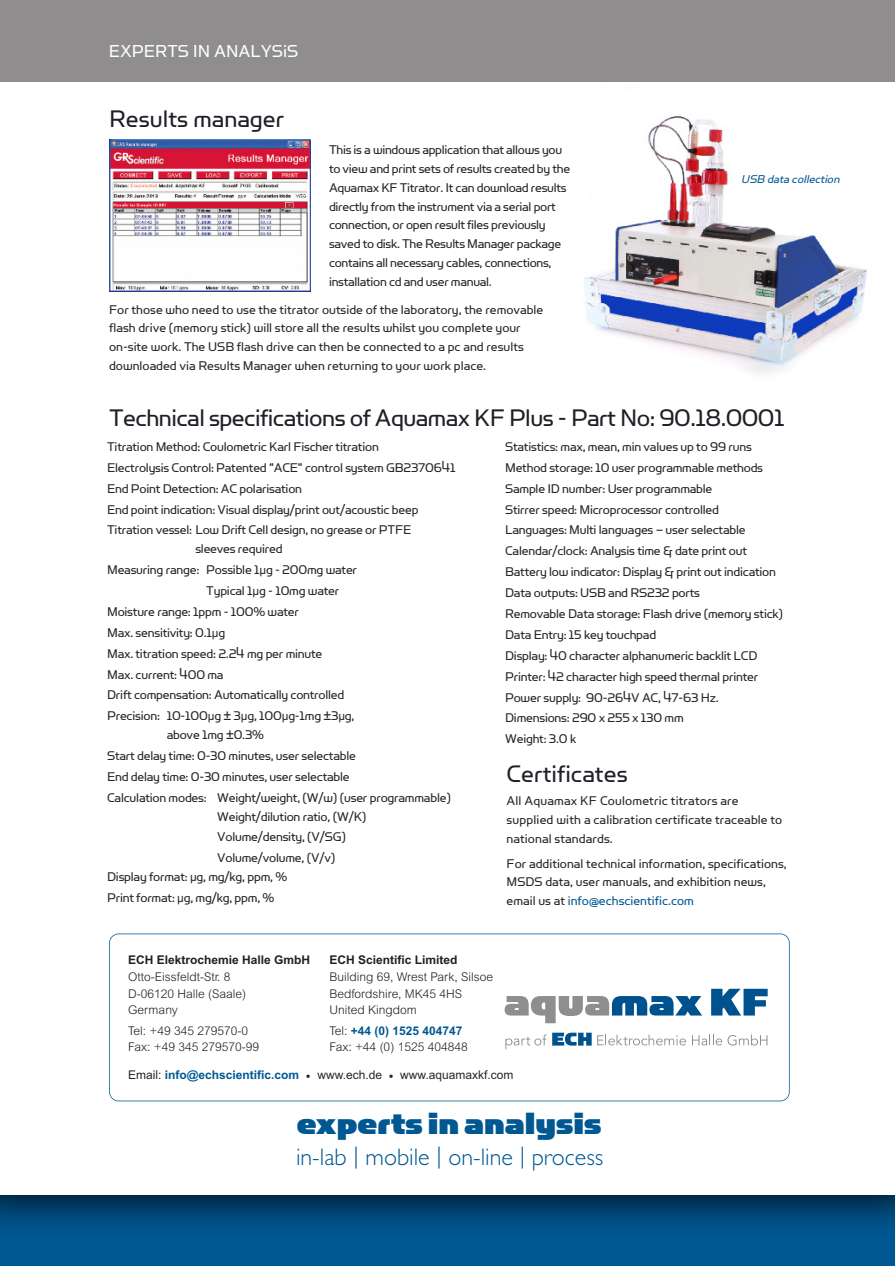
<style>
.page{position:relative;width:895px;height:1266px;background:#fff}
.page>*{position:absolute;margin:0;border:0;box-sizing:border-box;transform-origin:0 0}
.t1{font:33px "Simian Display Gorilla";color:#005893}
.t2{font:27px "Simian Display Orangutan";letter-spacing:-.02em;color:#211e27}
.t3{font:27px "Simian Display Orangutan";color:#211e27}
.t4{font:300 24px "Gill Sans";color:#005893}
.t5{font:19.5px "Simian Display Orangutan";color:#fff}
.t6{font:14.25px/20.9px "Simian Display Orangutan";letter-spacing:-.015em;color:#272526}
.t7{font:14.25px/18.8px "Simian Display Orangutan";letter-spacing:.005em;color:#272526}
.t8{font:italic 12.75px "Simian Display Orangutan";color:#005893}
.t9{font:300 12px/16.5px "Arial";color:#211e27}
.t10{font:12px "Arial";color:#272526}
.t11{font:700 12px "Arial";color:#211e27}
.s1{font-family:"Arial";font-size:11.7px}
.s2{font-family:"Arial"}
.s3{color:#005893}
.s4{font-weight:700;color:#005893}
.s5{font-size:13.5px}
</style>
<div class="page">
<div style="left:0;top:1193px;width:895px;height:72px;background:#005893"></div>
<img style="left:0;top:1194px;width:895px;height:31px">
<div style="left:0;top:1123px;width:895px;height:71px;background:#fff"></div>
<div style="left:0;top:0;width:895px;height:82px;background:#8f8d8e"></div>
<img style="left:584px;top:116px;width:283px;height:258px">
<img style="left:109px;top:140px;width:202px;height:151px">
<div style="left:109px;top:933px;width:681px;height:168px;border:2px solid #005893;border-radius:9px"></div>
<svg style="left:505px;top:1032px;width:181px;height:17px"></svg>
<svg style="left:692px;top:1034px;width:75px;height:11px"></svg>
<svg style="left:505px;top:996px;width:197px;height:27px"></svg>
<svg style="left:711px;top:988px;width:57px;height:27px"></svg>
<h3 class="t5" style="left:109px;top:39px;width:191px">EXPERTS IN ANALYSiS</h3>
<h2 class="t3" style="left:109px;top:102px;width:177px">Results manager</h2>
<p class="t6" style="left:329px;top:140px;width:243px;line-height:18.8px">This is a windows application that allows you to view and print sets of results created by the Aquamax KF Titrator. It can download results directly from the instrument via a serial port connection, or open result files previously saved to disk. The Results Manager package contains all necessary cables, connections, installation cd and user manual.</p>
<p class="t6" style="left:109px;top:299px;width:436px;line-height:18.8px">For those who need to use the titrator outside of the laboratory, the removable flash drive (memory stick) will store all the results whilst you complete your on-site work. The USB flash drive can then be connected to a pc and results downloaded via Results Manager when returning to your work place.</p>
<p class="t8" style="left:741px;top:171px;width:101px">USB data collection</p>
<h2 class="t2" style="left:109px;top:401px;width:677px">Technical specifications of Aquamax KF Plus - Part No: 90.18.0001</h2>
<p class="t6" style="left:107px;top:435px;width:350px">Titration Method: Coulometric Karl Fischer titration<br>Electrolysis Control: Patented “ACE” control system GB2370641<br>End Point Detection: AC polarisation<br>End point indication: Visual display/print out/acoustic beep Titration vessel: Low Drift Cell design, no grease or PTFE</p>
<p class="t6" style="left:195px;top:537px;width:89px">sleeves required</p>
<p class="t6" style="left:107px;top:558px;width:251px">Measuring range: Possible 1<span class="s1">µ</span>g - 200mg water</p>
<p class="t6" style="left:206px;top:579px;width:135px">Typical 1<span class="s1">µ</span>g - 10mg water</p>
<p class="t6" style="left:107px;top:600px;width:193px">Moisture range: 1ppm - 100% water</p>
<p class="t6" style="left:107px;top:621px;width:120px">Max. sensitivity: 0.1<span class="s1">µ</span>g</p>
<p class="t6" style="left:107px;top:642px;width:217px">Max. titration speed: 2.24 mg per minute</p>
<p class="t6" style="left:107px;top:663px;width:118px">Max. current: 400 ma</p>
<p class="t6" style="left:107px;top:684px;width:239px">Drift compensation: Automatically controlled</p>
<p class="t6" style="left:107px;top:704px;width:249px">Precision: 10-100<span class="s1">µ</span>g <span class="s2">±</span> 3<span class="s1">µ</span>g, 100<span class="s1">µ</span>g-1mg <span class="s2">±</span>3<span class="s1">µ</span>g,</p>
<p class="t6" style="left:107px;top:723px;width:345px;text-indent:60px">above 1mg <span class="s2">±</span>0.3%<br>Start delay time: 0-30 minutes, user selectable<br>End delay time: 0-30 minutes, user selectable<br>Calculation modes: Weight/weight, (W/w) (user programmable)</p>
<p class="t6" style="left:217px;top:805px;width:151px">Weight/dilution ratio, (W/K)<br>Volume/density, (V/SG)<br>Volume/volume, (V/v)</p>
<p class="t6" style="left:107px;top:865px;width:182px">Display format: <span class="s1">µ</span>g, mg/kg, ppm, %<br>Print format: <span class="s1">µ</span>g, mg/kg, ppm, %</p>
<p class="t6" style="left:505px;top:435px;width:280px">Statistics: max, mean, min values up to 99 runs Method storage: 10 user programmable methods Sample ID number: User programmable<br>Stirrer speed: Microprocessor controlled Languages: Multi languages – user selectable Calendar/clock: Analysis time &amp; date print out Battery low indicator: Display &amp; print out indication Data outputs: USB and RS232 ports<br>Removable Data storage: Flash drive (memory stick)<br>Data Entry: 15 key touchpad<br>Display: 40 character alphanumeric backlit LCD Printer: 42 character high speed thermal printer Power supply: 90-264V AC, 47-63 Hz.<br>Dimensions: 290 x 255 x 130 mm<br>Weight: 3.0 k</p>
<h2 class="t3" style="left:507px;top:756px;width:123px">Certificates</h2>
<p class="t7" style="left:507px;top:790px;width:277px">All Aquamax KF Coulometric titrators are supplied with a calibration certificate traceable to national standards.</p>
<p class="t6" style="left:507px;top:853px;width:282px;line-height:18.8px">For additional technical information, specifications,<br>MSDS data, user manuals, and exhibition news, email us at <span class="s3">info@echscientific.com</span></p>
<p class="t11" style="left:128px;top:953px;width:184px">ECH Elektrochemie Halle GmbH</p>
<p class="t9" style="left:128px;top:969px;width:120px">Otto-Eissfeldt-Str. 8<br>D-06120 Halle (Saale)<br>Germany</p>
<p class="t9" style="left:128px;top:1023px;width:133px">Tel: +49 345 279570-0<br>Fax: +49 345 279570-99</p>
<p class="t11" style="left:329px;top:953px;width:130px">ECH Scientific Limited</p>
<p class="t9" style="left:329px;top:969px;width:165px">Building 69, Wrest Park, Silsoe<br>Bedfordshire, MK45 4HS<br>United Kingdom</p>
<p class="t9" style="left:329px;top:1023px;width:140px">Tel: <span class="s4">+44 (0) 1525 404747<br></span>Fax: +44 (0) 1525 404848</p>
<p class="t10" style="left:128px;top:1068px;width:387px">Email: <span class="s4">info@echscientific.com</span> <span class="s5">•</span> www.ech.de <span class="s5">•</span> www.aquamaxkf.com</p>
<h1 class="t1" style="left:297px;top:1103px;width:306px">experts in analysis</h1>
<h3 class="t4" style="left:296px;top:1142px;width:309px">in-lab | mobile | on-line | process</h3>
</div>
